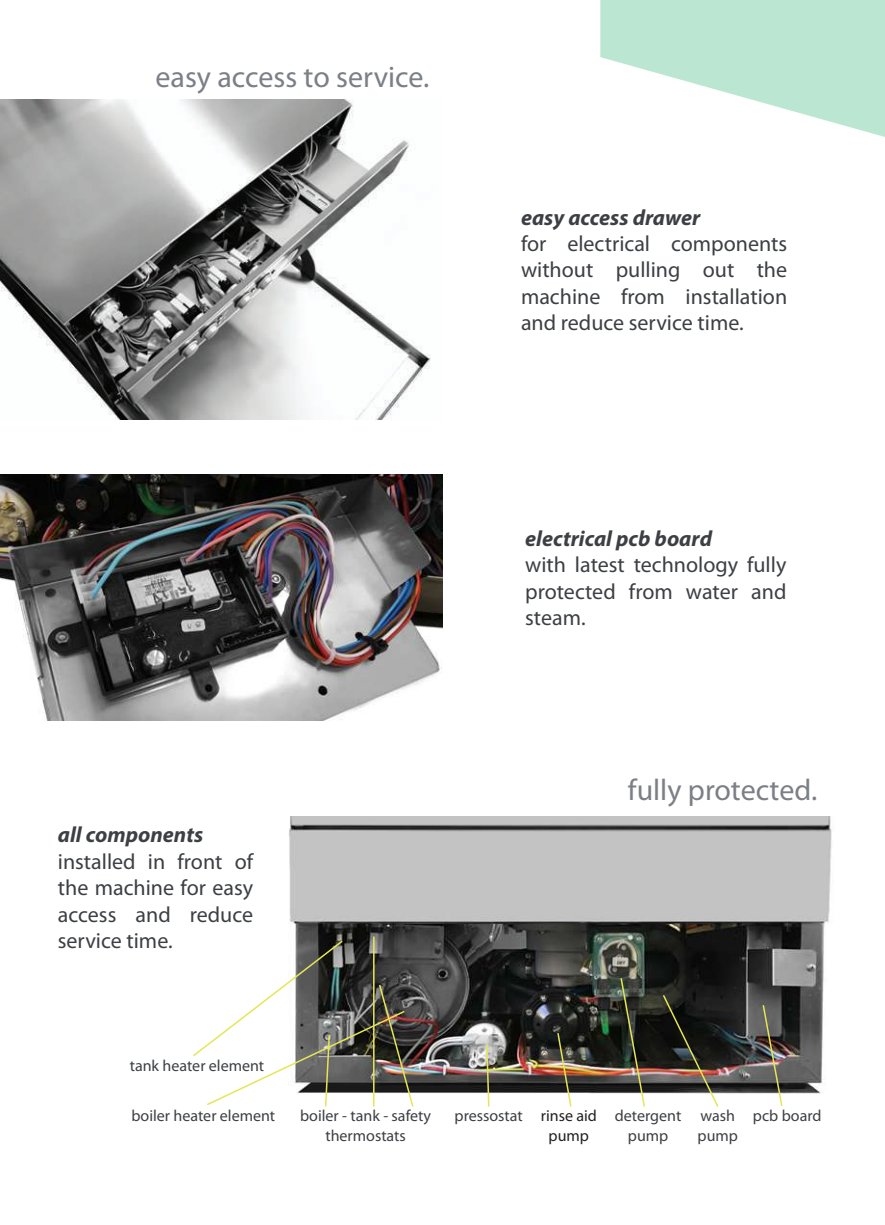
<style>
.page{position:relative;width:885px;height:1225px;background:#fff}
.page>*{position:absolute;margin:0;border:0;box-sizing:border-box;transform-origin:0 0}
.t1{font:30px "Myriad Pro";color:#7b7f86}
.t2{font:22px/26.4px "Myriad Pro";color:#3c3f43;text-align:justify}
.t3{font:italic 700 22px "Myriad Pro";color:#3c3f43}
.t4{font:16px/19.2px "Myriad Pro";color:#3c3f43;text-align:center}
.t5{font:16px/19.2px "Myriad Pro";color:#231f20;text-align:center}
</style>
<div class="page">
<img style="left:0;top:99px;width:431px;height:320px">
<img style="left:0;top:475px;width:442px;height:245px">
<img style="left:289px;top:816px;width:543px;height:278px">
<hr style="left:373px;top:936px;width:1px;height:170px;background:#e6e654">
<img style="left:761px;top:1003px;width:22px;height:103px">
<img style="left:661px;top:993px;width:58px;height:114px">
<img style="left:619px;top:976px;width:27px;height:131px">
<svg style="left:556px;top:1031px;width:16px;height:76px"></svg>
<svg style="left:485px;top:1042px;width:5px;height:65px"></svg>
<svg style="left:193px;top:939px;width:221px;height:168px"></svg>
<svg style="left:600px;top:0;width:284px;height:137px"></svg>
<h1 class="t1" style="left:155px;top:59px;width:275px">easy access to service.</h1>
<p class="t3" style="left:58px;top:820px;width:147px">all components</p>
<p class="t2" style="left:58px;top:848px;width:197px">installed in front of the machine for easy access and reduce service time.</p>
<p class="t4" style="left:130px;top:1055px;width:136px">tank heater element</p>
<p class="t3" style="left:521px;top:203px;width:181px">easy access drawer</p>
<p class="t2" style="left:521px;top:230px;width:268px">for electrical components without pulling out the machine from installation and reduce service time.</p>
<p class="t3" style="left:525px;top:524px;width:188px">electrical pcb board</p>
<p class="t2" style="left:525px;top:551px;width:263px">with latest technology fully protected from water and steam.</p>
<h1 class="t1" style="left:628px;top:771px;width:191px">fully protected.</h1>
<p class="t4" style="left:131px;top:1105px;width:145px">boiler heater element</p>
<p class="t4" style="left:697px;top:1106px;width:42px;text-align:left">wash pump</p>
<p class="t4" style="left:300px;top:1106px;width:132px">boiler - tank - safety</p>
<p class="t4" style="left:454px;top:1106px;width:70px">pressostat</p>
<p class="t4" style="left:752px;top:1106px;width:70px">pcb board</p>
<p class="t4" style="left:325px;top:1125px;width:82px">thermostats</p>
<p class="t5" style="left:540px;top:1106px;width:58px">rinse aid pump</p>
<p class="t4" style="left:615px;top:1106px;width:68px">detergent pump</p>
</div>
